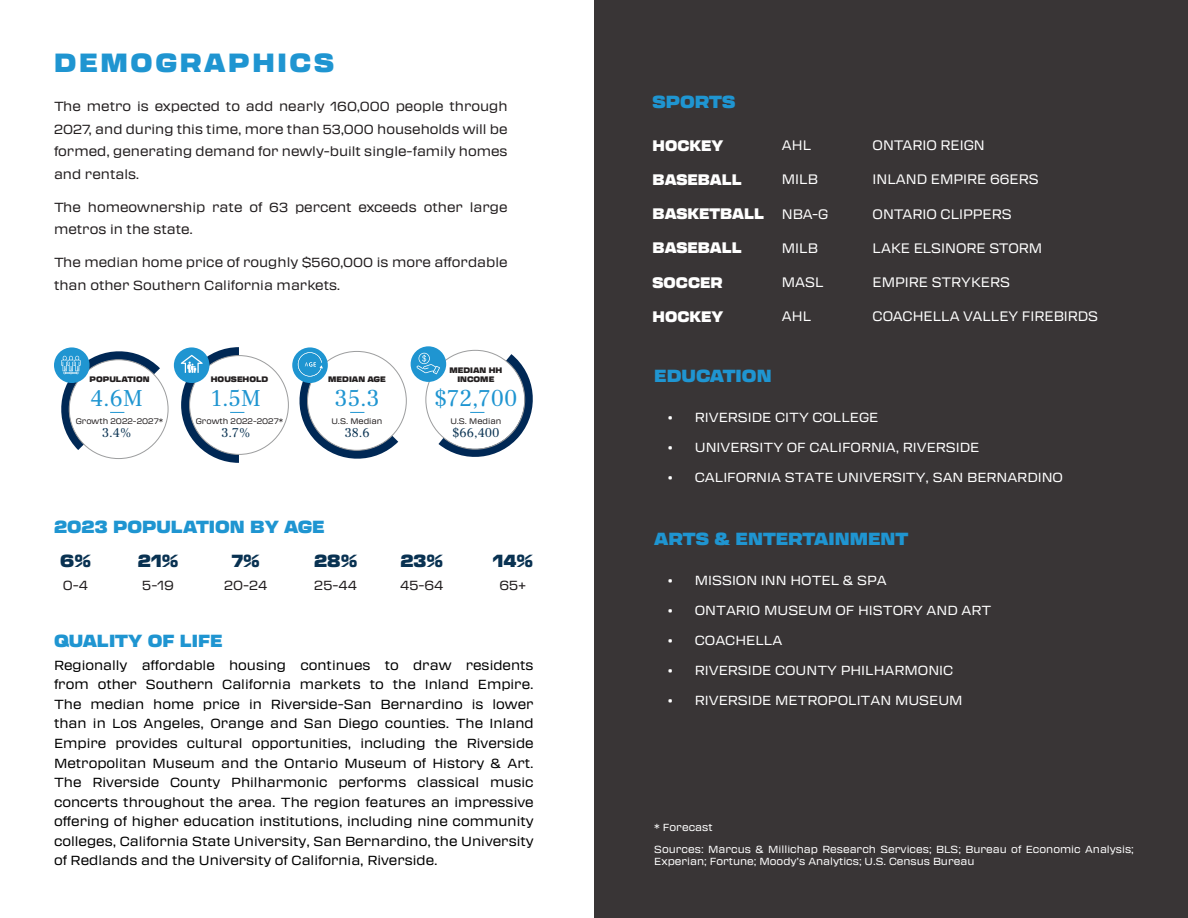
<style>
.page{position:relative;width:1188px;height:918px;background:#fff}
.page>*{position:absolute;margin:0;border:0;box-sizing:border-box;transform-origin:0 0}
.subheader{font:900 25.95px "Transducer";letter-spacing:.1em;color:#1f95d1;scale:1.04 1}
.t1{font:23.7px "Frank Ruhl Libre";color:#1f95d1}
.subheader-2{font:900 17.25px "Transducer";color:#1f95d1;scale:1.04 1}
.subheader-3{font:900 17.25px "Transducer";color:#093252;scale:1.04 1}
.left_table{font:900 15px "Transducer";color:#fff}
.body{font:13.5px "Transducer";color:#fff}
.t2{font:13.2px "Frank Ruhl Libre";color:#093252}
.subheader-4{font:12.9px/19.5px "Transducer";color:#000;text-align:justify;scale:1.04 1}
.subheader-5{font:12.9px/22.5px "Transducer";color:#231f20;scale:1.04 1}
.t3{font:12.9px "Transducer";color:#fff;scale:1.04 1}
.subheader-6{font:10.05px/12px "Transducer";color:#fff;scale:1.04 1}
.subheader-7{font:7.8px "Transducer";color:#231f20;scale:1.04 1}
.subheader-8{font:900 7.8px/9px "Transducer";color:#231f20;text-align:center;scale:1.04 1}
</style>
<div class="page">
<div style="left:594px;top:0;width:594px;height:918px;background:#393536"></div>
<div style="left:54px;top:347px;width:36px;height:36px;background:#1f95d1;border-radius:50%"></div>
<div style="left:174px;top:347px;width:35px;height:36px;background:#1f95d1;border-radius:50%"></div>
<svg style="left:292px;top:347px;width:36px;height:36px"></svg>
<div style="left:411px;top:346px;width:35px;height:36px;background:#1f95d1;border-radius:50%"></div>
<svg style="left:61px;top:351px;width:99px;height:99px"></svg>
<svg style="left:181px;top:347px;width:63px;height:116px"></svg>
<svg style="left:297px;top:351px;width:101px;height:108px"></svg>
<svg style="left:416px;top:347px;width:117px;height:110px"></svg>
<p class="subheader" style="left:54px;top:43px;width:271px">DEMOGRAPHICS</p>
<p class="subheader-5" style="left:54px;top:95px;width:438px;text-align:justify">The metro is expected to add nearly 160,000 people through 2027, and during this time, more than 53,000 households will be formed, generating demand for newly-built single-family homes and rentals.</p>
<p class="subheader-5" style="left:54px;top:196px;width:438px">The homeownership rate of 63 percent exceeds other large metros in the state.</p>
<p class="subheader-5" style="left:54px;top:251px;width:438px">The median home price of roughly $560,000 is more affordable than other Southern California markets.</p>
<p class="subheader-8" style="left:211px;top:374px;width:57px">HOUSEHOLD</p>
<p class="subheader-8" style="left:328px;top:374px;width:57px">MEDIAN AGE</p>
<p class="subheader-8" style="left:449px;top:365px;width:52px">MEDIAN HH<br>INCOME</p>
<p class="subheader-8" style="left:90px;top:374px;width:59px">POPULATION</p>
<p class="subheader-7" style="left:76px;top:416px;width:86px">Growth 2022-2027*</p>
<p class="subheader-7" style="left:196px;top:416px;width:86px">Growth 2022-2027*</p>
<p class="subheader-7" style="left:332px;top:416px;width:50px">U.S. Median</p>
<p class="subheader-7" style="left:450px;top:416px;width:50px">U.S. Median</p>
<h2 class="t1" style="left:91px;top:384px;width:54px">4.6M</h2>
<h2 class="t1" style="left:211px;top:384px;width:52px">1.5M</h2>
<h2 class="t1" style="left:335px;top:384px;width:46px">35.3</h2>
<h2 class="t1" style="left:435px;top:384px;width:84px">$72,700</h2>
<p class="t2" style="left:102px;top:425px;width:31px">3.4%</p>
<p class="t2" style="left:221px;top:425px;width:30px">3.7%</p>
<p class="t2" style="left:345px;top:425px;width:27px">38.6</p>
<p class="t2" style="left:453px;top:425px;width:48px">$66,400</p>
<p class="subheader-2" style="left:54px;top:513px;width:262px">2023 POPULATION BY AGE</p>
<p class="subheader-3" style="left:60px;top:548px;width:31px">6%</p>
<p class="subheader-5" style="left:63px;top:573px;width:26px">0-4</p>
<p class="subheader-3" style="left:138px;top:548px;width:41px">21%</p>
<p class="subheader-5" style="left:142px;top:573px;width:32px">5-19</p>
<p class="subheader-3" style="left:314px;top:548px;width:43px">28%</p>
<p class="subheader-5" style="left:314px;top:573px;width:43px">25-44</p>
<p class="subheader-3" style="left:232px;top:548px;width:28px">7%</p>
<p class="subheader-5" style="left:224px;top:573px;width:43px">20-24</p>
<p class="subheader-2" style="left:54px;top:628px;width:164px">QUALITY OF LIFE</p>
<p class="subheader-3" style="left:400px;top:548px;width:43px">23%</p>
<p class="subheader-5" style="left:400px;top:573px;width:43px">45-64</p>
<p class="subheader-3" style="left:493px;top:548px;width:40px">14%</p>
<p class="subheader-5" style="left:499px;top:573px;width:27px">65+</p>
<p class="subheader-4" style="left:54px;top:655px;width:463px">Regionally affordable housing continues to draw residents from other Southern California markets to the Inland Empire.<br>The median home price in Riverside-San Bernardino is lower than in Los Angeles, Orange and San Diego counties. The Inland Empire provides cultural opportunities, including the Riverside Metropolitan Museum and the Ontario Museum of History &amp; Art.<br>The Riverside County Philharmonic performs classical music concerts throughout the area. The region features an impressive offering of higher education institutions, including nine community colleges, California State University, San Bernardino, the University of Redlands and the University of California, Riverside.</p>
<p class="subheader-2" style="left:653px;top:88px;width:81px">SPORTS</p>
<p class="left_table" style="left:653px;top:134px;width:72px">HOCKEY</p>
<p class="body" style="left:782px;top:136px;width:31px">AHL</p>
<p class="body" style="left:873px;top:136px;width:114px">ONTARIO REIGN</p>
<p class="left_table" style="left:653px;top:168px;width:91px">BASEBALL</p>
<p class="body" style="left:782px;top:170px;width:38px">MILB</p>
<p class="body" style="left:873px;top:170px;width:168px">INLAND EMPIRE 66ERS</p>
<p class="left_table" style="left:653px;top:202px;width:113px">BASKETBALL</p>
<p class="body" style="left:782px;top:204px;width:48px">NBA-G</p>
<p class="body" style="left:873px;top:204px;width:141px">ONTARIO CLIPPERS</p>
<p class="left_table" style="left:653px;top:236px;width:91px">BASEBALL</p>
<p class="body" style="left:782px;top:239px;width:38px">MILB</p>
<p class="body" style="left:873px;top:239px;width:171px">LAKE ELSINORE STORM</p>
<p class="left_table" style="left:653px;top:271px;width:71px">SOCCER</p>
<p class="body" style="left:782px;top:273px;width:43px">MASL</p>
<p class="body" style="left:873px;top:273px;width:139px">EMPIRE STRYKERS</p>
<p class="left_table" style="left:653px;top:305px;width:72px">HOCKEY</p>
<p class="body" style="left:782px;top:307px;width:31px">AHL</p>
<p class="body" style="left:873px;top:307px;width:227px">COACHELLA VALLEY FIREBIRDS</p>
<p class="subheader-2" style="left:654px;top:363px;width:114px">EDUCATION</p>
<p class="t3" style="left:668px;top:408px;width:204px">• RIVERSIDE CITY COLLEGE</p>
<p class="t3" style="left:668px;top:438px;width:301px">• UNIVERSITY OF CALIFORNIA, RIVERSIDE</p>
<p class="t3" style="left:668px;top:468px;width:382px">• CALIFORNIA STATE UNIVERSITY, SAN BERNARDINO</p>
<p class="subheader-2" style="left:654px;top:526px;width:246px">ARTS &amp; ENTERTAINMENT</p>
<p class="t3" style="left:668px;top:571px;width:212px">• MISSION INN HOTEL &amp; SPA</p>
<p class="t3" style="left:668px;top:601px;width:313px">• ONTARIO MUSEUM OF HISTORY AND ART</p>
<p class="t3" style="left:668px;top:631px;width:112px">• COACHELLA</p>
<p class="t3" style="left:668px;top:661px;width:276px">• RIVERSIDE COUNTY PHILHARMONIC</p>
<p class="t3" style="left:668px;top:691px;width:285px">• RIVERSIDE METROPOLITAN MUSEUM</p>
<p class="subheader-6" style="left:654px;top:821px;width:58px">* Forecast</p>
<p class="subheader-6" style="left:654px;top:843px;width:463px">Sources: Marcus &amp; Millichap Research Services; BLS; Bureau of Economic Analysis;<br>Experian; Fortune; Moody’s Analytics; U.S. Census Bureau</p>
</div>
